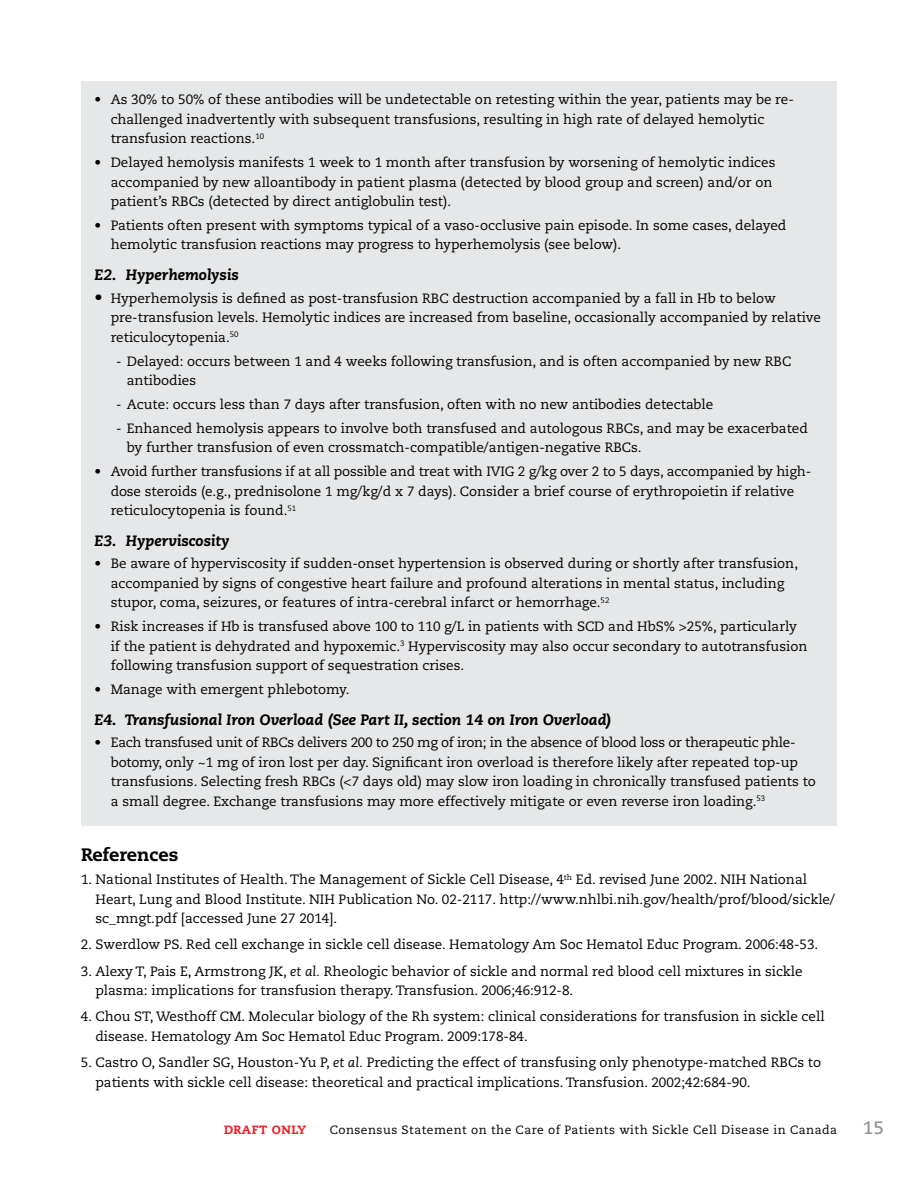
<style>
.page{position:relative;width:918px;height:1188px;background:#fff}
.page>*{position:absolute;margin:0;border:0;box-sizing:border-box;transform-origin:0 0}
.t1{font:800 18px "Caecilia";color:#000}
.t2{font:700 18px "Caecilia";color:#939598}
.t3{font:italic 800 15px "Caecilia";color:#000}
.t4{font:13.5px/19.5px "Caecilia";color:#000}
.t5{font:12px "Caecilia";letter-spacing:.04em;color:#000}
.t6{font:800 12px "Caecilia";letter-spacing:.04em;color:#ed1d24}
.s1{font-size:16.5px}
.s2{font-style:italic}
</style>
<div class="page">
<div style="left:81px;top:81px;width:756px;height:744px;background:#e6e7e8"></div>
<p class="t4" style="left:111px;top:90px;width:685px;text-indent:-16px">• As 30% to 50% of these antibodies will be undetectable on retesting within the year, patients may be re&shy;challenged inadvertently with subsequent transfusions, resulting in high rate of delayed hemolytic transfusion reactions. <sup>10</sup></p>
<p class="t4" style="left:111px;top:153px;width:666px;text-indent:-16px">• Delayed hemolysis manifests 1 week to 1 month after transfusion by worsening of hemolytic indices accompanied by new alloantibody in patient plasma (detected by blood group and screen) and/or on patient’s RBCs (detected by direct antiglobulin test).</p>
<p class="t4" style="left:111px;top:216px;width:677px;text-indent:-16px">• Patients often present with symptoms typical of a vaso-occlusive pain episode. In some cases, delayed hemolytic transfusion reactions may progress to hyperhemolysis (see below).</p>
<p class="t3" style="left:94px;top:266px;width:146px">E2. Hyperhemolysis</p>
<p class="t4" style="left:111px;top:289px;width:712px;text-indent:-16px"><span class="s1">•</span> Hyperhemolysis is defined as post-transfusion RBC destruction accompanied by a fall in Hb to below pre-transfusion levels. Hemolytic indices are increased from baseline, occasionally accompanied by relative reticulocytopenia. <sup>50</sup></p>
<p class="t4" style="left:127px;top:351px;width:665px;text-indent:-11px">- Delayed: occurs between 1 and 4 weeks following transfusion, and is often accompanied by new RBC antibodies</p>
<p class="t4" style="left:116px;top:395px;width:599px">- Acute: occurs less than 7 days after transfusion, often with no new antibodies detectable</p>
<p class="t4" style="left:127px;top:419px;width:683px;text-indent:-11px">- Enhanced hemolysis appears to involve both transfused and autologous RBCs, and may be exacerbated by further transfusion of even crossmatch-compatible/antigen-negative RBCs.</p>
<p class="t4" style="left:111px;top:462px;width:702px;text-indent:-16px">• Avoid further transfusions if at all possible and treat with IVIG 2 g/kg over 2 to 5 days, accompanied by high&shy;dose steroids (e.g., prednisolone 1 mg/kg/d x 7 days). Consider a brief course of erythropoietin if relative reticulocytopenia is found. <sup>51</sup></p>
<p class="t3" style="left:94px;top:532px;width:137px">E3. Hyperviscosity</p>
<p class="t4" style="left:111px;top:554px;width:689px;text-indent:-16px">• Be aware of hyperviscosity if sudden-onset hypertension is observed during or shortly after transfusion, accompanied by signs of congestive heart failure and profound alterations in mental status, including stupor, coma, seizures, or features of intra-cerebral infarct or hemorrhage. <sup>52</sup></p>
<p class="t4" style="left:94px;top:617px;width:493px">• Risk increases if Hb is transfused above 100 to 110 g/L in patients with SCD</p>
<p class="t4" style="left:111px;top:617px;width:698px;text-indent:498px">and HbS% &gt;25%, particularly if the patient is dehydrated and hypoxemic. <sup>3</sup> Hyperviscosity may also occur secondary to autotransfusion following transfusion support of sequestration crises.</p>
<p class="t4" style="left:94px;top:680px;width:254px">• Manage with emergent phlebotomy.</p>
<p class="t3" style="left:94px;top:710px;width:519px">E4. Transfusional Iron Overload (See Part II, section 14 on Iron Overload)</p>
<p class="t4" style="left:111px;top:733px;width:706px;text-indent:-16px">• Each transfused unit of RBCs delivers 200 to 250 mg of iron; in the absence of blood loss or therapeutic phle&shy;botomy, only ~1 mg of iron lost per day. Significant iron overload is therefore likely after repeated top-up transfusions. Selecting fresh RBCs (&lt;7 days old) may slow iron loading in chronically transfused patients to a small degree. Exchange transfusions may more effectively mitigate or even reverse iron loading. <sup>53</sup></p>
<h1 class="t1" style="left:81px;top:844px;width:99px">References</h1>
<p class="t4" style="left:96px;top:870px;width:741px;text-indent:-15px">1. National Institutes of Health. The Management of Sickle Cell Disease, 4<sup>th</sup> Ed. revised June 2002. NIH National<br>Heart, Lung and Blood Institute. NIH Publication No. 02-2117. http://www.nhlbi.nih.gov/health/prof/blood/sickle/ sc_mngt.pdf [accessed June 27 2014].</p>
<p class="t4" style="left:81px;top:935px;width:737px">2. Swerdlow PS. Red cell exchange in sickle cell disease. Hematology Am Soc Hematol Educ Program. 2006:48-53.</p>
<p class="t4" style="left:95px;top:961px;width:709px;text-indent:-15px">3. Alexy T, Pais E, Armstrong JK, <span class="s2">et al.</span> Rheologic behavior of sickle and normal red blood cell mixtures in sickle plasma: implications for transfusion therapy. Transfusion. 2006;46:912-8.</p>
<p class="t4" style="left:81px;top:1007px;width:148px">4. Chou ST, Westhoff CM.</p>
<p class="t4" style="left:95px;top:1007px;width:731px;text-indent:153px">Molecular biology of the Rh system: clinical considerations for transfusion in sickle cell disease. Hematology Am Soc Hematol Educ Program. 2009:178-84.</p>
<p class="t4" style="left:95px;top:1053px;width:727px;text-indent:-15px">5. C astro O, Sandler SG, Houston-Yu P, <span class="s2">et al.</span> Predicting the effect of transfusing only phenotype-matched RBCs to patients with sickle cell disease: theoretical and practical implications. Transfusion. 2002;42:684-90.</p>
<p class="t6" style="left:224px;top:1122px;width:84px">DRAFT ONLY</p>
<p class="t5" style="left:330px;top:1123px;width:509px">Consensus Statement on the Care of Patients with Sickle Cell Disease in Canada</p>
<h1 class="t2" style="left:863px;top:1117px;width:23px">15</h1>
</div>
